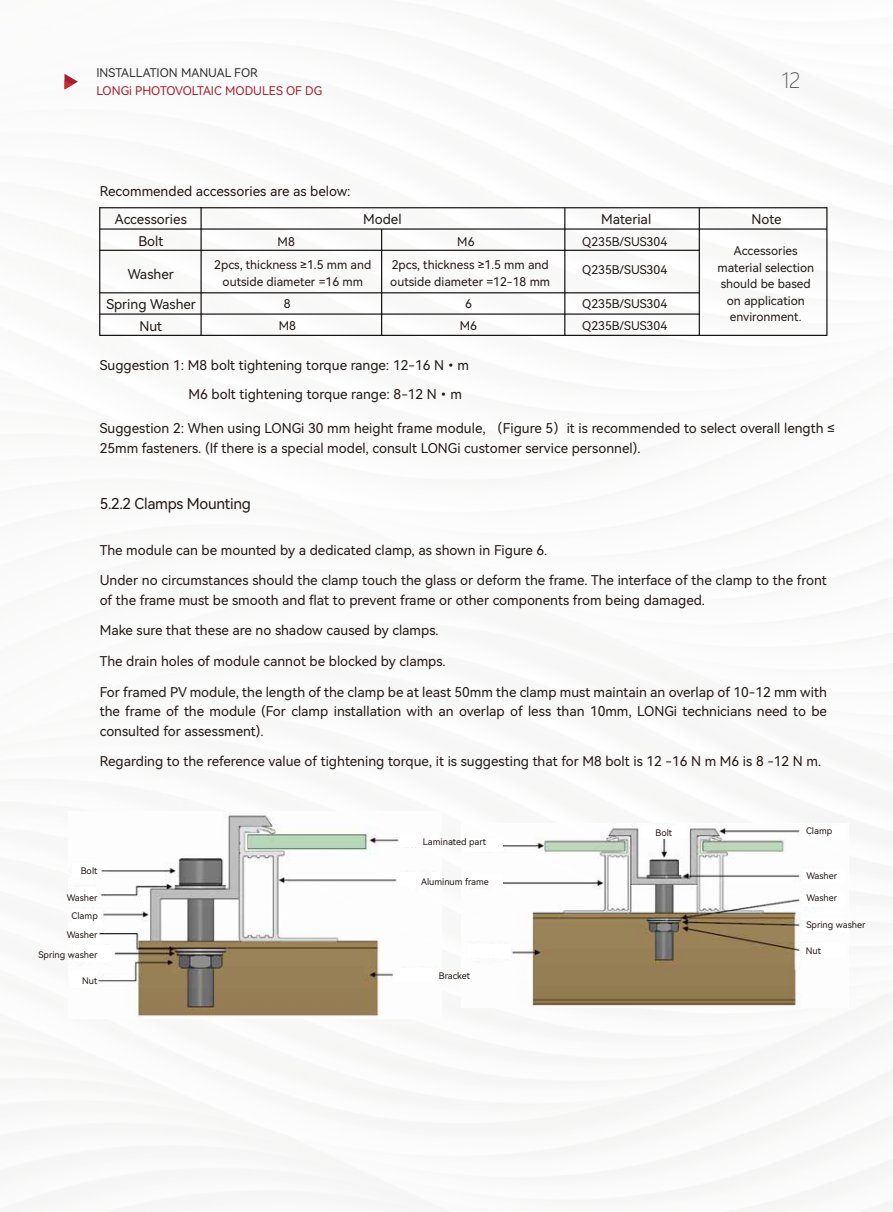
<style>
.page{position:relative;width:893px;height:1212px;background:#fff}
.page>*{position:absolute;margin:0;border:0;box-sizing:border-box;transform-origin:0 0}
.t1{font:300 20.7px "Microsoft Ya Hei";color:#5f5f5f}
.t2{font:15px "Harmony OS Sans SC";letter-spacing:-.02em;color:#221815}
.t3{font:13.5px/19.5px "Harmony OS Sans SC";color:#221815}
.t4{font:12px/16.5px "Harmony OS Sans SC";color:#221815;text-align:center}
.t5{font:12px "Harmony OS Sans SC";color:#a71e2d}
.t6{font:12px "Harmony OS Sans SC";color:#323334}
.t7{font:9px/18.1px "Harmony OS Sans SC";color:#221815;text-align:center}
</style>
<div class="page">
<svg style="left:64px;top:74px;width:14px;height:15px"></svg>
<img style="left:470px;top:823px;width:367px;height:184px">
<div style="left:465px;top:838px;width:37px;height:14px;background:#fff"></div>
<div style="left:465px;top:874px;width:37px;height:14px;background:#fff"></div>
<div style="left:468px;top:945px;width:43px;height:13px;background:#fff"></div>
<div style="left:643px;top:825px;width:42px;height:13px;background:#fff"></div>
<div style="left:802px;top:825px;width:42px;height:13px;background:#fff"></div>
<div style="left:802px;top:869px;width:42px;height:14px;background:#fff"></div>
<div style="left:802px;top:893px;width:42px;height:13px;background:#fff"></div>
<div style="left:802px;top:918px;width:42px;height:14px;background:#fff"></div>
<div style="left:802px;top:943px;width:42px;height:13px;background:#fff"></div>
<img style="left:71px;top:814px;width:354px;height:204px">
<div style="left:73px;top:863px;width:24px;height:15px;background:#fff"></div>
<div style="left:72px;top:887px;width:25px;height:14px;background:#fff"></div>
<div style="left:73px;top:909px;width:30px;height:16px;background:#fff"></div>
<div style="left:73px;top:925px;width:24px;height:16px;background:#fff"></div>
<div style="left:73px;top:946px;width:39px;height:16px;background:#fff"></div>
<div style="left:69px;top:971px;width:28px;height:16px;background:#fff"></div>
<div style="left:401px;top:833px;width:38px;height:13px;background:#fff"></div>
<div style="left:401px;top:873px;width:38px;height:13px;background:#fff"></div>
<div style="left:395px;top:968px;width:47px;height:14px;background:#fff"></div>
<hr style="left:99px;top:207px;width:1px;height:129px;background:#040000">
<hr style="left:100px;top:207px;width:727px;height:1px;background:#040000">
<hr style="left:201px;top:207px;width:1px;height:129px;background:#040000">
<hr style="left:381px;top:229px;width:1px;height:107px;background:#040000">
<hr style="left:564px;top:208px;width:1px;height:128px;background:#040000">
<hr style="left:699px;top:208px;width:1px;height:128px;background:#040000">
<hr style="left:826px;top:207px;width:1px;height:129px;background:#040000">
<hr style="left:100px;top:228px;width:727px;height:2px;background:#040000">
<hr style="left:100px;top:250px;width:600px;height:1px;background:#040000">
<hr style="left:100px;top:292px;width:600px;height:1px;background:#040000">
<hr style="left:100px;top:313px;width:600px;height:2px;background:#040000">
<hr style="left:100px;top:335px;width:727px;height:1px;background:#040000">
<p class="t6" style="left:96px;top:65px;width:163px">INSTALLATION MANUAL FOR</p>
<p class="t5" style="left:96px;top:83px;width:227px">LONGi PHOTOVOLTAIC MODULES OF DG</p>
<h1 class="t1" style="left:781px;top:67px;width:21px">12</h1>
<p class="t3" style="left:115px;top:176px;width:237px;line-height:28.5px;text-indent:-15px">Recommended accessories are as below:<br>Accessories</p>
<p class="t3" style="left:138px;top:231px;width:26px">Bolt</p>
<p class="t4" style="left:278px;top:233px;width:19px">M8</p>
<p class="t4" style="left:457px;top:233px;width:19px">M6</p>
<p class="t4" style="left:582px;top:233px;width:86px">Q235B/SUS304</p>
<p class="t3" style="left:363px;top:209px;width:40px">Model</p>
<p class="t3" style="left:601px;top:209px;width:52px">Material</p>
<p class="t3" style="left:751px;top:209px;width:32px">Note</p>
<p class="t4" style="left:717px;top:242px;width:98px">Accessories material selection should be based on application environment.</p>
<p class="t4" style="left:214px;top:256px;width:159px">2pcs, thickness ≥1.5 mm and outside diameter =16 mm</p>
<p class="t4" style="left:390px;top:256px;width:161px;text-align:left">2pcs, thickness ≥1.5 mm and outside diameter =12-18 mm</p>
<p class="t4" style="left:284px;top:295px;width:8px">8</p>
<p class="t4" style="left:465px;top:295px;width:8px">6</p>
<p class="t4" style="left:279px;top:317px;width:19px">M8</p>
<p class="t4" style="left:460px;top:317px;width:19px">M6</p>
<p class="t4" style="left:582px;top:261px;width:86px">Q235B/SUS304</p>
<p class="t4" style="left:582px;top:292px;width:86px;line-height:22.5px;text-align:left">Q235B/SUS304<br>Q235B/SUS304</p>
<p class="t3" style="left:128px;top:264px;width:47px">Washer</p>
<p class="t3" style="left:106px;top:292px;width:91px;line-height:22.5px;text-align:center">Spring Washer<br>Nut</p>
<p class="t3" style="left:100px;top:355px;width:371px">Suggestion 1: M8 bolt tightening torque range: 12-16 N•m</p>
<p class="t3" style="left:188px;top:384px;width:275px">M6 bolt tightening torque range: 8-12 N•m</p>
<p class="t3" style="left:100px;top:418px;width:737px">Suggestion 2: When using LONGi 30 mm height frame module, （Figure 5）it is recommended to select overall length ≤<br>25mm fasteners. (If there is a special model, consult LONGi customer service personnel).</p>
<p class="t2" style="left:100px;top:493px;width:153px">5.2.2 Clamps Mounting</p>
<p class="t3" style="left:100px;top:539px;width:449px">The module can be mounted by a dedicated clamp, as shown in Figure 6.</p>
<p class="t3" style="left:100px;top:570px;width:729px">Under no circumstances should the clamp touch the glass or deform the frame. The interface of the clamp to the front of the frame must be smooth and flat to prevent frame or other components from being damaged.</p>
<p class="t3" style="left:100px;top:620px;width:340px">Make sure that these are no shadow caused by clamps.</p>
<p class="t3" style="left:100px;top:651px;width:347px">The drain holes of module cannot be blocked by clamps.</p>
<p class="t3" style="left:100px;top:682px;width:729px;text-align:justify">For framed PV module, the length of the clamp be at least 50mm the clamp must maintain an overlap of 10-12 mm with the frame of the module (For clamp installation with an overlap of less than 10mm, LONGi technicians need to be consulted for assessment).</p>
<p class="t3" style="left:100px;top:751px;width:723px">Regarding to the reference value of tightening torque, it is suggesting that for M8 bolt is 12 -16 N m M6 is 8 -12 N m.</p>
<p class="t7" style="left:81px;top:862px;width:18px">Bolt</p>
<p class="t7" style="left:67px;top:888px;width:33px">Washer<br>Clamp<br>Washer</p>
<p class="t7" style="left:38px;top:945px;width:61px">Spring washer</p>
<p class="t7" style="left:82px;top:972px;width:17px">Nut</p>
<p class="t7" style="left:423px;top:832px;width:65px">Laminated part</p>
<p class="t7" style="left:421px;top:872px;width:69px">Aluminum frame</p>
<p class="t7" style="left:439px;top:966px;width:33px">Bracket</p>
<p class="t7" style="left:655px;top:823px;width:18px">Bolt</p>
<p class="t7" style="left:806px;top:822px;width:28px">Clamp</p>
<p class="t7" style="left:806px;top:866px;width:32px">Washer</p>
<p class="t7" style="left:806px;top:888px;width:32px">Washer</p>
<p class="t7" style="left:806px;top:915px;width:61px">Spring washer</p>
<p class="t7" style="left:806px;top:941px;width:17px">Nut</p>
</div>
